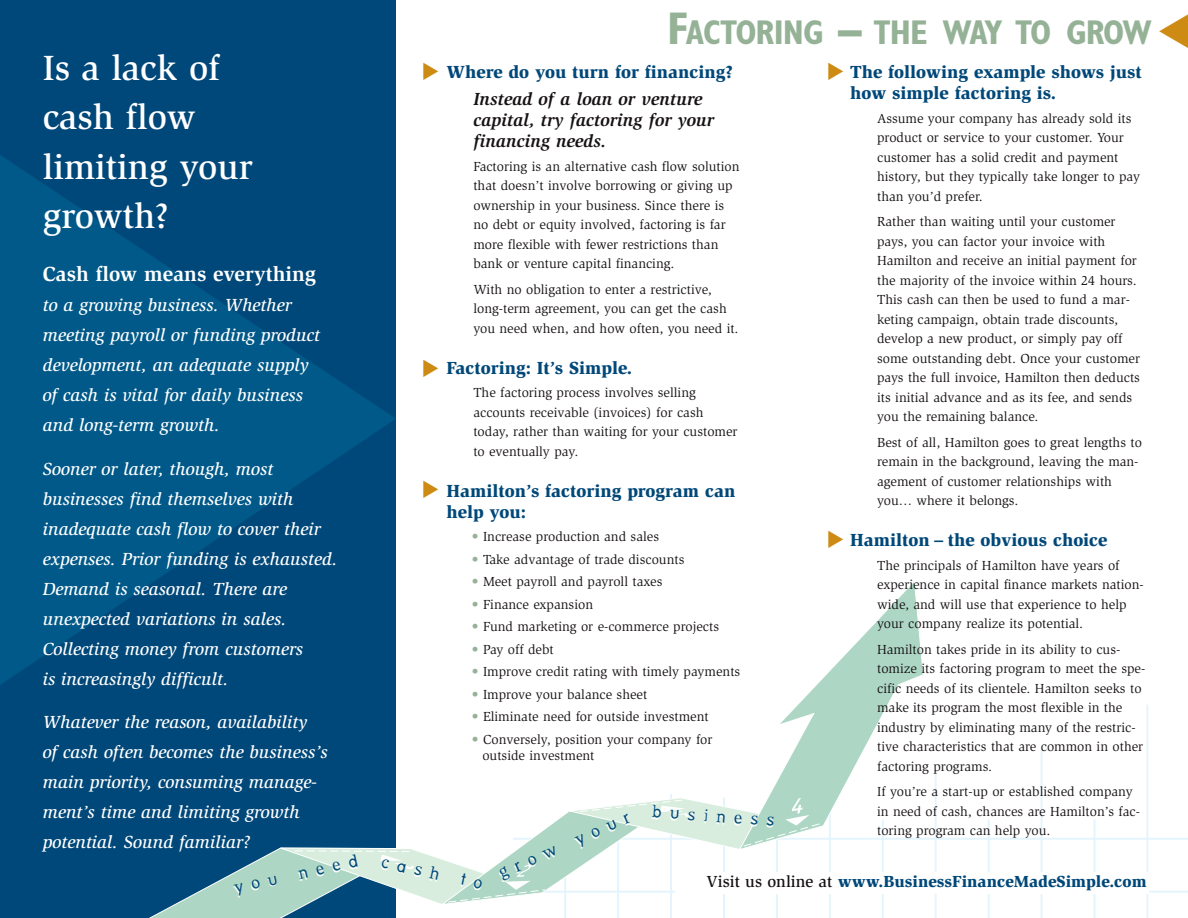
<style>
.page{position:relative;width:1188px;height:918px;background:#fff}
.page>*{position:absolute;margin:0;border:0;box-sizing:border-box;transform-origin:0 0}
.t1{font:500 36px/49.5px "Slimbach";color:#fff}
.t2{font:700 condensed 34.5px "Gill Sans";letter-spacing:-.03em;color:#95b297}
.t3{font:700 21px "Slimbach";color:#fff}
.t4{font:italic 500 18px/30px "Slimbach";color:#fff}
.t5{font:900 18px/21px "Slimbach";color:#004879}
.t6{font:italic 700 18px/21px "Slimbach";color:#171214}
.t7{font:900 16.5px "Slimbach";color:#004879}
.t8{font:16.5px "Dead History Roman";color:#004879}
.t9{font:13.5px/19.5px "Slimbach";color:#171214}
.s1{font-size:45.9px}
.s2{font-weight:500;color:#171214}
.s3{color:#95b297}
</style>
<div class="page">
<div style="left:0;top:0;width:396px;height:918px;background:#004879"></div>
<hr style="left:1147px;top:705px;width:1px;height:213px;background:#e2f4fd">
<hr style="left:670px;top:794px;width:2px;height:124px;background:#e2f4fd">
<hr style="left:829px;top:768px;width:2px;height:150px;background:#e2f4fd">
<hr style="left:882px;top:820px;width:2px;height:98px;background:#e2f4fd">
<hr style="left:935px;top:774px;width:2px;height:144px;background:#e2f4fd">
<hr style="left:988px;top:820px;width:2px;height:98px;background:#e2f4fd">
<hr style="left:1041px;top:748px;width:1px;height:170px;background:#e2f4fd">
<hr style="left:1094px;top:820px;width:1px;height:98px;background:#e2f4fd">
<hr style="left:513px;top:838px;width:675px;height:2px;background:#e2f4fd">
<hr style="left:481px;top:891px;width:707px;height:2px;background:#e2f4fd">
<svg style="left:0;top:155px;width:395px;height:530px;fill:#005787"></svg>
<svg style="left:769px;top:582px;width:154px;height:238px"></svg>
<div style="left:675px;top:872px;width:474px;height:21px;background:#fff"></div>
<svg style="left:149px;top:797px;width:678px;height:121px"></svg>
<h2 class="t2" style="left:667px;top:21px;width:486px"><span class="s1">F</span>ACTORING <span class="s1">–</span> THE WAY TO GROW</h2>
<h1 class="t1" style="left:43px;top:46px;width:212px">Is a lack of cash flow limiting your growth?</h1>
<h3 class="t3" style="left:43px;top:265px;width:275px">Cash flow means everything</h3>
<h3 class="t4" style="left:43px;top:292px;width:279px">to a growing business. Whether meeting payroll or funding product development, an adequate supply of cash is vital for daily business and long-term growth.</h3>
<p class="t4" style="left:43px;top:455px;width:296px">Sooner or later, though, most businesses find themselves with inadequate cash flow to cover their expenses. Prior funding is exhausted.<br>Demand is seasonal. There are unexpected variations in sales.<br>Collecting money from customers<br>is increasingly difficult.</p>
<h3 class="t4" style="left:43px;top:709px;width:287px">Whatever the reason, availability<br>of cash often becomes the business’s main priority, consuming manage&shy;ment’s time and limiting growth potential. Sound familiar?</h3>
<h3 class="t5" style="left:850px;top:63px;width:293px">The following example shows just how simple factoring is.</h3>
<p class="t9" style="left:877px;top:110px;width:265px">Assume your company has already sold its product or service to your customer. Your customer has a solid credit and payment history, but they typically take longer to pay than you’d prefer.</p>
<p class="t9" style="left:877px;top:213px;width:264px">Rather than waiting until your customer pays, you can factor your invoice with Hamilton and receive an initial payment for the majority of the invoice within 24 hours.<br>This cash can then be used to fund a mar&shy;keting campaign, obtain trade discounts, develop a new product, or simply pay off some outstanding debt. Once your customer pays the full invoice, Hamilton then deducts its initial advance and as its fee, and sends you the remaining balance.</p>
<p class="t9" style="left:877px;top:434px;width:266px">Best of all, Hamilton goes to great lengths to remain in the background, leaving the man&shy;agement of customer relationships with you… where it belongs.</p>
<h3 class="t5" style="left:850px;top:531px;width:259px">Hamilton – the obvious choice</h3>
<p class="t9" style="left:877px;top:557px;width:268px">The principals of Hamilton have years of experience in capital finance markets nation&shy;wide, and will use that experience to help your company realize its potential.</p>
<p class="t9" style="left:877px;top:641px;width:270px">Hamilton takes pride in its ability to cus&shy;tomize its factoring program to meet the spe&shy;cific needs of its clientele. Hamilton seeks to make its program the most flexible in the industry by eliminating many of the restric&shy;tive characteristics that are common in other factoring programs.</p>
<p class="t9" style="left:877px;top:783px;width:265px">If you’re a start-up or established company in need of cash, chances are Hamilton’s fac&shy;toring program can help you.</p>
<p class="t7" style="left:707px;top:875px;width:442px"><span class="s2">Visit us online at</span> www.BusinessFinanceMadeSimple.com</p>
<h3 class="t5" style="left:446px;top:63px;width:288px">Where do you turn for financing?</h3>
<h3 class="t6" style="left:473px;top:90px;width:242px">Instead of a loan or venture capital, try factoring for your financing needs.</h3>
<p class="t9" style="left:473px;top:158px;width:268px">Factoring is an alternative cash flow solution that doesn’t involve borrowing or giving up ownership in your business. Since there is no debt or equity involved, factoring is far more flexible with fewer restrictions than bank or venture capital financing.</p>
<p class="t9" style="left:473px;top:281px;width:267px">With no obligation to enter a restrictive, long-term agreement, you can get the cash you need when, and how often, you need it.</p>
<h3 class="t5" style="left:446px;top:358px;width:187px">Factoring: It’s Simple.</h3>
<p class="t9" style="left:473px;top:384px;width:266px">The factoring process involves selling accounts receivable (invoices) for cash today, rather than waiting for your customer to eventually pay.</p>
<h3 class="t5" style="left:446px;top:481px;width:291px">Hamilton’s factoring program can help you:</h3>
<p class="t9" style="left:472px;top:528px;width:189px"><span class="s3">•</span> Increase production and sales</p>
<p class="t9" style="left:472px;top:551px;width:214px"><span class="s3">•</span> Take advantage of trade discounts</p>
<p class="t9" style="left:472px;top:573px;width:192px"><span class="s3">•</span> Meet payroll and payroll taxes</p>
<p class="t9" style="left:472px;top:596px;width:123px"><span class="s3">•</span> Finance expansion</p>
<p class="t9" style="left:472px;top:618px;width:249px"><span class="s3">•</span> Fund marketing or e-commerce projects</p>
<p class="t9" style="left:472px;top:641px;width:83px"><span class="s3">•</span> Pay off debt</p>
<p class="t9" style="left:472px;top:663px;width:270px"><span class="s3">•</span> Improve credit rating with timely payments</p>
<p class="t9" style="left:472px;top:686px;width:177px"><span class="s3">•</span> Improve your balance sheet</p>
<p class="t9" style="left:472px;top:708px;width:238px"><span class="s3">•</span> Eliminate need for outside investment</p>
<p class="t9" style="left:482px;top:732px;width:232px;line-height:16.5px;text-indent:-11px"><span class="s3">•</span> Conversely, position your company for outside investment</p>
<p class="t8" style="left:573px;top:833px;width:59px;rotate:-24deg">your</p>
<p class="t8" style="left:653px;top:804px;width:124px;rotate:4deg">business</p>
<p class="t8" style="left:497px;top:867px;width:63px;rotate:-24deg">grow</p>
<p class="t8" style="left:297px;top:866px;width:62px;rotate:-12deg">need</p>
<p class="t8" style="left:383px;top:855px;width:60px;rotate:12deg">cash</p>
</div>
